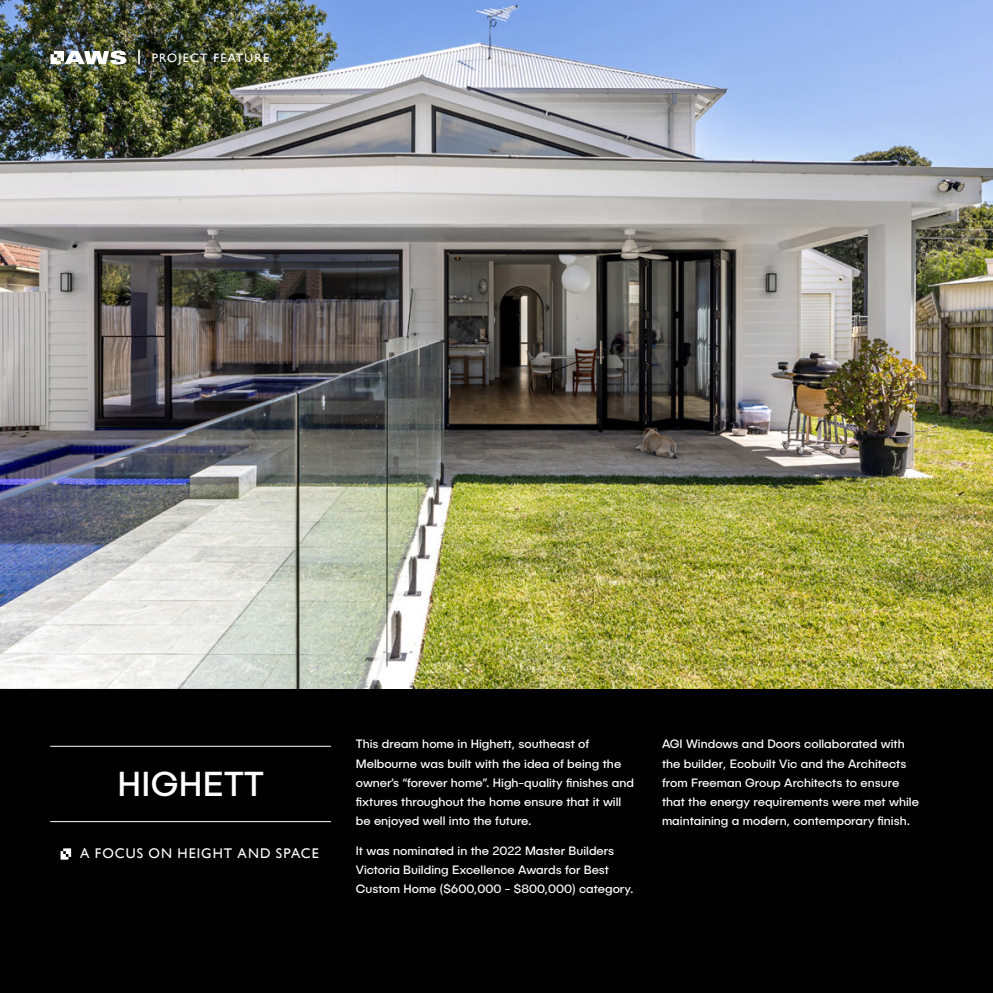
<style>
.page{position:relative;width:993px;height:993px;background:#fff}
.page>*{position:absolute;margin:0;border:0;box-sizing:border-box;transform-origin:0 0}
.t1{font:35px "Publica Sans";letter-spacing:.01em;color:#fff}
.t2{font:14px "Gill Sans";letter-spacing:.075em;color:#fff}
.t3{font:12.25px/19.2px "Publica Sans";color:#fff}
.t4{font:12.25px "Gill Sans";letter-spacing:.1em;color:#fff}
</style>
<div class="page">
<div style="left:0;top:0;width:992px;height:992px;background:#000"></div>
<img style="left:0;top:0;width:992px;height:688px">
<hr style="left:50px;top:745px;width:281px;height:1px;background:#fff">
<hr style="left:50px;top:820px;width:281px;height:1px;background:#fff">
<svg style="left:61px;top:848px;width:10px;height:11px"></svg>
<svg style="left:138px;top:50px;width:2px;height:14px"></svg>
<svg style="left:50px;top:51px;width:76px;height:13px"></svg>
<p class="t4" style="left:152px;top:51px;width:119px">PROJECT FEATURE</p>
<h1 class="t1" style="left:117px;top:762px;width:148px">HIGHETT</h1>
<p class="t2" style="left:80px;top:845px;width:240px">A FOCUS ON HEIGHT AND SPACE</p>
<p class="t3" style="left:356px;top:733px;width:280px">This dream home in Highett, southeast of Melbourne was built with the idea of being the owner’s “forever home”. High-quality finishes and fixtures throughout the home ensure that it will be enjoyed well into the future.</p>
<p class="t3" style="left:356px;top:840px;width:279px">It was nominated in the 2022 Master Builders<br>Victoria Building Excellence Awards for Best<br>Custom Home ($600,000 - $800,000) category.</p>
<p class="t3" style="left:661px;top:733px;width:258px">AGI Windows and Doors collaborated with the builder, Ecobuilt Vic and the Architects from Freeman Group Architects to ensure that the energy requirements were met while maintaining a modern, contemporary finish.</p>
</div>
